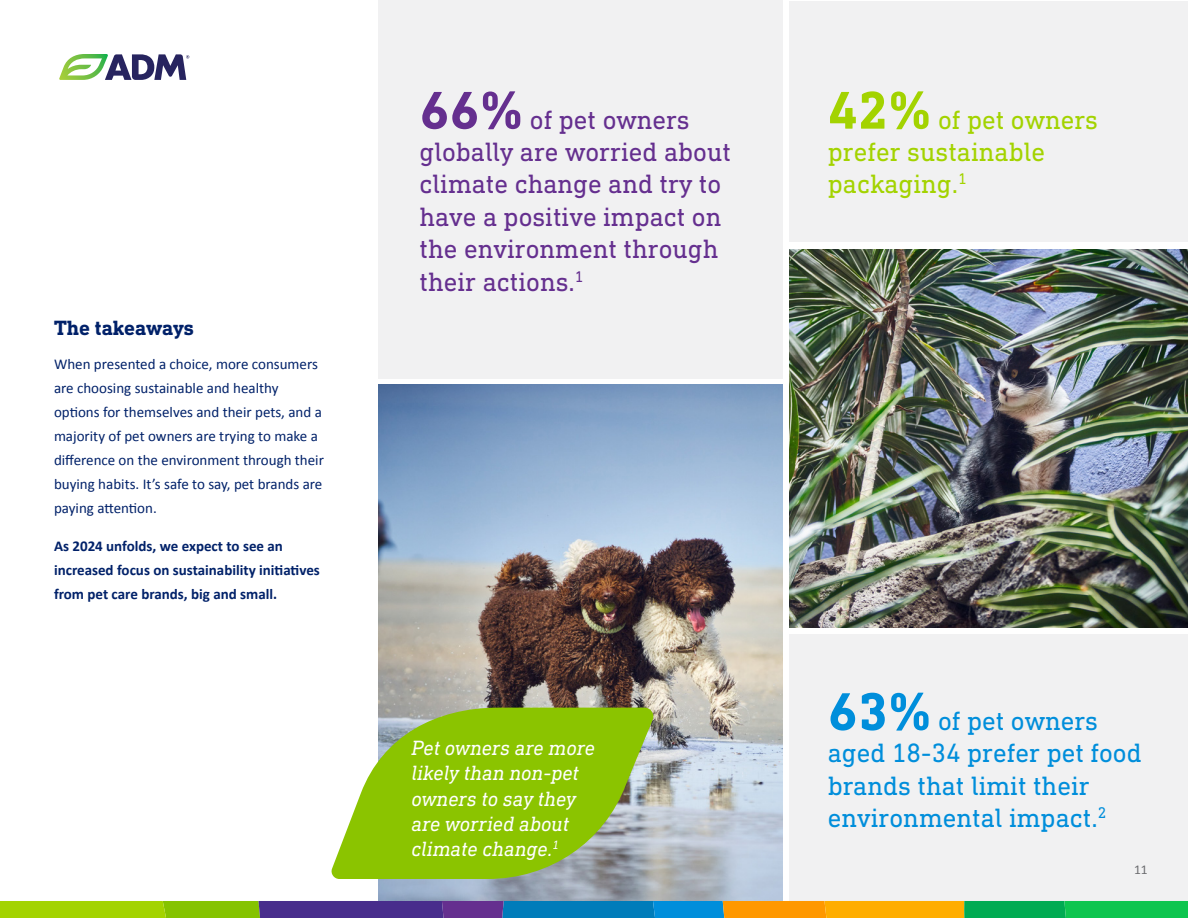
<style>
.page{position:relative;width:1188px;height:918px;background:#fff}
.page>*{position:absolute;margin:0;border:0;box-sizing:border-box;transform-origin:0 0}
.t1{font:27px/32.4px "DIN Next Slab Pro";color:#652f8f}
.t2{font:27px/32.4px "DIN Next Slab Pro";color:#008edb}
.t3{font:27px/32.4px "DIN Next Slab Pro";color:#a3d300}
.t4{font:italic 21px/25.2px "DIN Next Slab Pro";color:#fff}
.t5{font:700 21px "DIN Next Slab Pro";letter-spacing:-.005em;color:#012169}
.t6{font:15px/24px "Calibri";color:#012169}
.t7{font:700 15px/24px "Calibri";color:#012169}
.t8{font:13.5px "Calibri";color:#6d6e71}
.s1{font-weight:700;font-size:54px}
</style>
<div class="page">
<div style="left:789px;top:634px;width:399px;height:267px;background:#f1f1f2"></div>
<svg style="left:0;top:901px;width:1188px;height:17px"></svg>
<svg style="left:59px;top:54px;width:130px;height:26px"></svg>
<img style="left:378px;top:385px;width:405px;height:516px">
<div style="left:789px;top:1px;width:399px;height:241px;background:#f1f1f2"></div>
<img style="left:789px;top:249px;width:399px;height:378px">
<svg style="left:331px;top:708px;width:324px;height:171px;fill:#8bc400"></svg>
<div style="left:378px;top:0;width:405px;height:379px;background:#f1f1f2"></div>
<p class="t5" style="left:54px;top:316px;width:141px">The takeaways</p>
<p class="t6" style="left:54px;top:352px;width:271px">When presented a choice, more consumers are choosing sustainable and healthy options for themselves and their pets, and a majority of pet owners are trying to make a difference on the environment through their buying habits. It’s safe to say, pet brands are paying attention.</p>
<p class="t7" style="left:54px;top:533px;width:267px">As 2024 unfolds, we expect to see an increased focus on sustainability initiatives from pet care brands, big and small.</p>
<p class="t1" style="left:420px;top:103px;width:313px"><span class="s1">66%</span> of pet owners globally are worried about climate change and try to have a positive impact on the environment through their actions.<sup>1</sup></p>
<p class="t4" style="left:411px;top:735px;width:185px">Pet owners are more likely than non-pet owners to say they are worried about climate change.<sup>1</sup></p>
<p class="t3" style="left:828px;top:103px;width:272px"><span class="s1">42%</span> of pet owners prefer sustainable packaging.<sup>1</sup></p>
<p class="t2" style="left:828px;top:704px;width:315px"><span class="s1">63%</span> of pet owners aged 18-34 prefer pet food brands that limit their environmental impact.<sup>2</sup></p>
<p class="t8" style="left:1134px;top:860px;width:15px">11</p>
</div>
